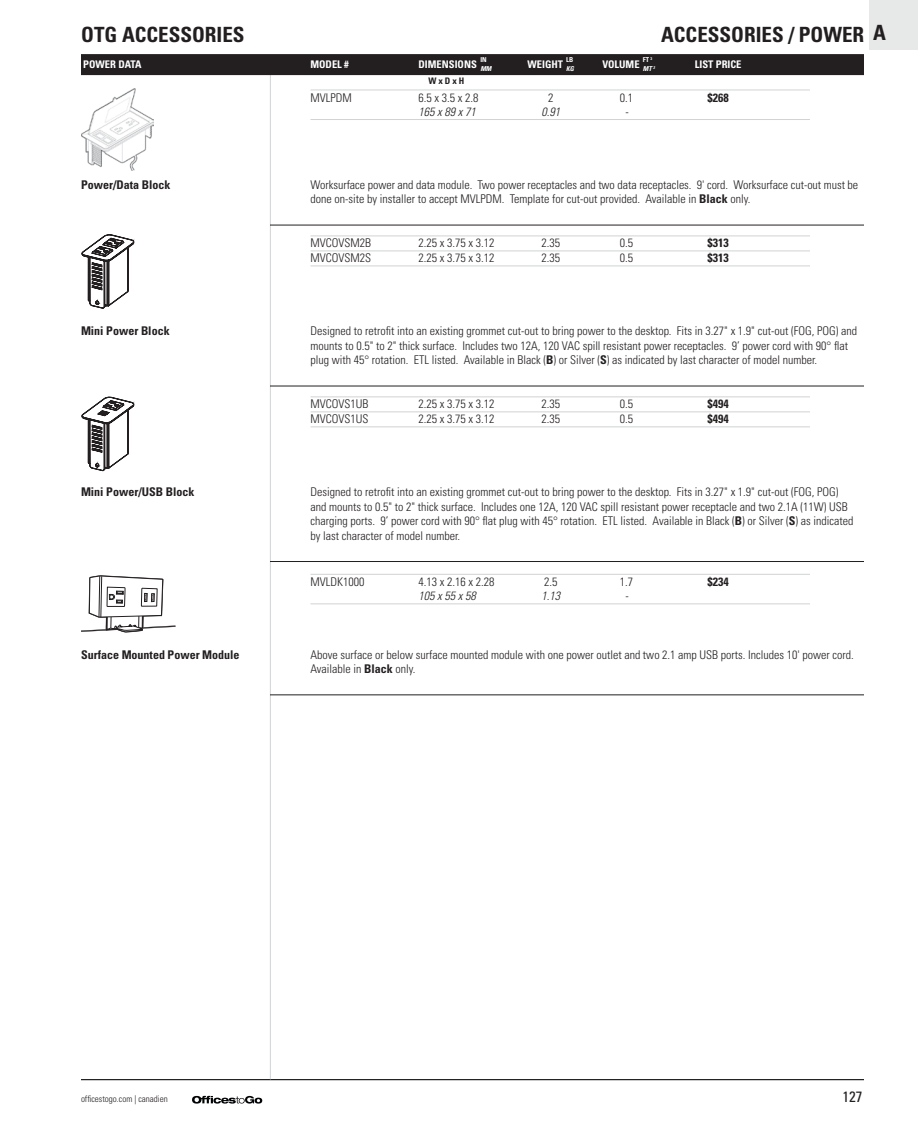
<style>
.page{position:relative;width:918px;height:1134px;background:#fff}
.page>*{position:absolute;margin:0;border:0;box-sizing:border-box;transform-origin:0 0}
.t1{font:700 condensed 21px "Univers LT Std";color:#231f20}
.t2{font:condensed 15px "Univers LT Std";color:#231f20}
.USE_-_model_descript{font:300 condensed 12px/14.5px "Univers LT Std";color:#231f20}
.Model_Description{font:300 condensed 12px/14.5px "Univers LT Std";color:#231f20}
.CARE_-_line_items{font:300 condensed 12px "Univers LT Std";color:#231f20}
.USE_-_model_descript-2{font:700 condensed 12px "Univers LT Std";color:#231f20}
.CARE_-_line_items-2{font:italic 300 condensed 12px "Univers LT Std";color:#231f20}
.CARE_-_line_items-3{font:700 condensed 12px "Univers LT Std";color:#231f20}
.Model_Description-2{font:700 condensed 12px "Univers LT Std";color:#231f20}
.CARE_-_model_header{font:700 condensed 10.5px "Univers LT Std";color:#fff}
.t3{font:300 condensed 9px "Univers LT Std";color:#231f20}
.W_x_D_x_H__OPTIONS{font:700 condensed 9px "Univers LT Std";color:#231f20}
.t4{font:700 condensed 6.75px "Univers LT Std";color:#fff}
.t5{font:italic 700 condensed 6.75px "Univers LT Std";color:#fff}
.s1{font-weight:700}
</style>
<div class="page">
<hr style="left:81px;top:1079px;width:783px;height:1px;background:#231f20">
<svg style="left:192px;top:1096px;width:70px;height:8px"></svg>
<div style="left:869px;top:0;width:49px;height:50px;background:#e7e8e8"></div>
<hr style="left:270px;top:62px;width:1px;height:1017px;background:#d1d3d4">
<hr style="left:310px;top:90px;width:500px;height:1px;background:#d1d3d4">
<hr style="left:310px;top:119px;width:500px;height:1px;background:#d1d3d4">
<hr style="left:270px;top:225px;width:594px;height:1px;background:#231f20">
<hr style="left:310px;top:236px;width:500px;height:1px;background:#d1d3d4">
<hr style="left:310px;top:251px;width:500px;height:1px;background:#d1d3d4">
<hr style="left:310px;top:266px;width:500px;height:1px;background:#d1d3d4">
<hr style="left:270px;top:386px;width:594px;height:1px;background:#231f20">
<hr style="left:310px;top:397px;width:500px;height:1px;background:#d1d3d4">
<hr style="left:310px;top:412px;width:500px;height:1px;background:#d1d3d4">
<hr style="left:310px;top:427px;width:500px;height:1px;background:#d1d3d4">
<hr style="left:270px;top:561px;width:594px;height:1px;background:#231f20">
<hr style="left:310px;top:574px;width:500px;height:1px;background:#d1d3d4">
<hr style="left:310px;top:604px;width:500px;height:1px;background:#d1d3d4">
<hr style="left:270px;top:694px;width:594px;height:1px;background:#231f20">
<div style="left:81px;top:54px;width:783px;height:21px;background:#231f20"></div>
<img style="left:81px;top:88px;width:72px;height:82px">
<svg style="left:82px;top:234px;width:52px;height:75px"></svg>
<svg style="left:82px;top:397px;width:52px;height:74px"></svg>
<svg style="left:81px;top:575px;width:94px;height:57px"></svg>
<h1 class="t1" style="left:81px;top:21px;width:165px">OTG ACCESSORIES</h1>
<h1 class="t1" style="left:661px;top:21px;width:226px">ACCESSORIES / POWER A</h1>
<p class="CARE_-_model_header" style="left:83px;top:57px;width:60px">POWER DATA</p>
<p class="CARE_-_model_header" style="left:310px;top:57px;width:40px">MODEL #</p>
<p class="CARE_-_model_header" style="left:419px;top:57px;width:60px">DIMENSIONS</p>
<p class="CARE_-_model_header" style="left:528px;top:57px;width:37px">WEIGHT</p>
<p class="CARE_-_model_header" style="left:602px;top:57px;width:39px">VOLUME</p>
<p class="CARE_-_model_header" style="left:695px;top:57px;width:48px">LIST PRICE</p>
<p class="W_x_D_x_H__OPTIONS" style="left:428px;top:75px;width:37px">W x D x H</p>
<p class="t4" style="left:643px;top:55px;width:11px">FT <sup>3</sup></p>
<p class="t5" style="left:643px;top:64px;width:14px">MT <sup>3</sup></p>
<p class="t4" style="left:480px;top:55px;width:8px">IN</p>
<p class="t5" style="left:480px;top:64px;width:13px">MM</p>
<p class="t4" style="left:566px;top:55px;width:9px">LB</p>
<p class="t5" style="left:566px;top:64px;width:9px">KG</p>
<p class="CARE_-_line_items" style="left:310px;top:90px;width:43px">MVLPDM</p>
<p class="CARE_-_line_items" style="left:418px;top:90px;width:61px">6.5 x 3.5 x 2.8</p>
<p class="CARE_-_line_items" style="left:548px;top:90px;width:7px">2</p>
<p class="CARE_-_line_items" style="left:620px;top:90px;width:15px">0.1</p>
<p class="CARE_-_line_items-3" style="left:708px;top:90px;width:23px">$268</p>
<p class="CARE_-_line_items-2" style="left:418px;top:105px;width:59px">165 x 89 x 71</p>
<p class="CARE_-_line_items-2" style="left:541px;top:105px;width:20px">0.91</p>
<p class="CARE_-_line_items-2" style="left:625px;top:105px;width:5px">-</p>
<p class="USE_-_model_descript-2" style="left:81px;top:177px;width:91px">Power/Data Block</p>
<p class="USE_-_model_descript" style="left:310px;top:177px;width:549px">Worksurface power and data module. Two power receptacles and two data receptacles. 9' cord. Worksurface cut-out must be done on-site by installer to accept MVLPDM. Template for cut-out provided. Available in <span class="s1">Black</span> only.</p>
<p class="CARE_-_line_items" style="left:310px;top:236px;width:62px">MVCOVSM2B</p>
<p class="CARE_-_line_items" style="left:418px;top:236px;width:77px">2.25 x 3.75 x 3.12</p>
<p class="CARE_-_line_items" style="left:541px;top:236px;width:20px">2.35</p>
<p class="CARE_-_line_items" style="left:620px;top:236px;width:15px">0.5</p>
<p class="CARE_-_line_items-3" style="left:708px;top:236px;width:23px">$313</p>
<p class="CARE_-_line_items" style="left:310px;top:251px;width:62px">MVCOVSM2S</p>
<p class="CARE_-_line_items" style="left:418px;top:251px;width:77px">2.25 x 3.75 x 3.12</p>
<p class="CARE_-_line_items" style="left:541px;top:251px;width:20px">2.35</p>
<p class="CARE_-_line_items" style="left:620px;top:251px;width:15px">0.5</p>
<p class="CARE_-_line_items-3" style="left:708px;top:251px;width:23px">$313</p>
<p class="USE_-_model_descript-2" style="left:81px;top:324px;width:90px">Mini Power Block</p>
<p class="USE_-_model_descript" style="left:310px;top:324px;width:548px">Designed to retrofit into an existing grommet cut-out to bring power to the desktop. Fits in 3.27" x 1.9" cut-out (FOG, POG) and mounts to 0.5" to 2" thick surface. Includes two 12A, 120 VAC spill resistant power receptacles. 9’ power cord with 90° flat plug with 45° rotation. ETL listed. Available in Black (<span class="s1">B</span>) or Silver (<span class="s1">S</span>) as indicated by last character of model number.</p>
<p class="CARE_-_line_items" style="left:310px;top:397px;width:60px">MVCOVS1UB</p>
<p class="CARE_-_line_items" style="left:418px;top:397px;width:77px">2.25 x 3.75 x 3.12</p>
<p class="CARE_-_line_items" style="left:541px;top:397px;width:20px">2.35</p>
<p class="CARE_-_line_items" style="left:620px;top:397px;width:15px">0.5</p>
<p class="CARE_-_line_items-3" style="left:708px;top:397px;width:23px">$494</p>
<p class="CARE_-_line_items" style="left:310px;top:412px;width:60px">MVCOVS1US</p>
<p class="CARE_-_line_items" style="left:418px;top:412px;width:77px">2.25 x 3.75 x 3.12</p>
<p class="CARE_-_line_items" style="left:541px;top:412px;width:20px">2.35</p>
<p class="CARE_-_line_items" style="left:620px;top:412px;width:15px">0.5</p>
<p class="CARE_-_line_items-3" style="left:708px;top:412px;width:23px">$494</p>
<p class="Model_Description-2" style="left:81px;top:485px;width:115px">Mini Power/USB Block</p>
<p class="Model_Description" style="left:310px;top:485px;width:545px">Designed to retrofit into an existing grommet cut-out to bring power to the desktop. Fits in 3.27" x 1.9" cut-out (FOG, POG) and mounts to 0.5" to 2" thick surface. Includes one 12A, 120 VAC spill resistant power receptacle and two 2.1A (11W) USB charging ports. 9’ power cord with 90° flat plug with 45° rotation. ETL listed. Available in Black (<span class="s1">B</span>) or Silver (<span class="s1">S</span>) as indicated by last character of model number.</p>
<p class="CARE_-_line_items" style="left:310px;top:574px;width:55px">MVLDK1000</p>
<p class="CARE_-_line_items" style="left:418px;top:574px;width:77px">4.13 x 2.16 x 2.28</p>
<p class="CARE_-_line_items" style="left:544px;top:574px;width:15px">2.5</p>
<p class="CARE_-_line_items" style="left:620px;top:574px;width:15px">1.7</p>
<p class="CARE_-_line_items-3" style="left:708px;top:574px;width:23px">$234</p>
<p class="CARE_-_line_items-2" style="left:418px;top:589px;width:59px">105 x 55 x 58</p>
<p class="CARE_-_line_items-2" style="left:541px;top:589px;width:20px">1.13</p>
<p class="CARE_-_line_items-2" style="left:625px;top:589px;width:5px">-</p>
<p class="USE_-_model_descript-2" style="left:81px;top:647px;width:160px">Surface Mounted Power Module</p>
<p class="USE_-_model_descript" style="left:310px;top:647px;width:545px">Above surface or below surface mounted module with one power outlet and two 2.1 amp USB ports. Includes 10' power cord.<br>Available in <span class="s1">Black</span> only.</p>
<p class="t3" style="left:81px;top:1094px;width:88px">officestogo.com | canadien</p>
<p class="t2" style="left:842px;top:1087px;width:21px">127</p>
</div>
